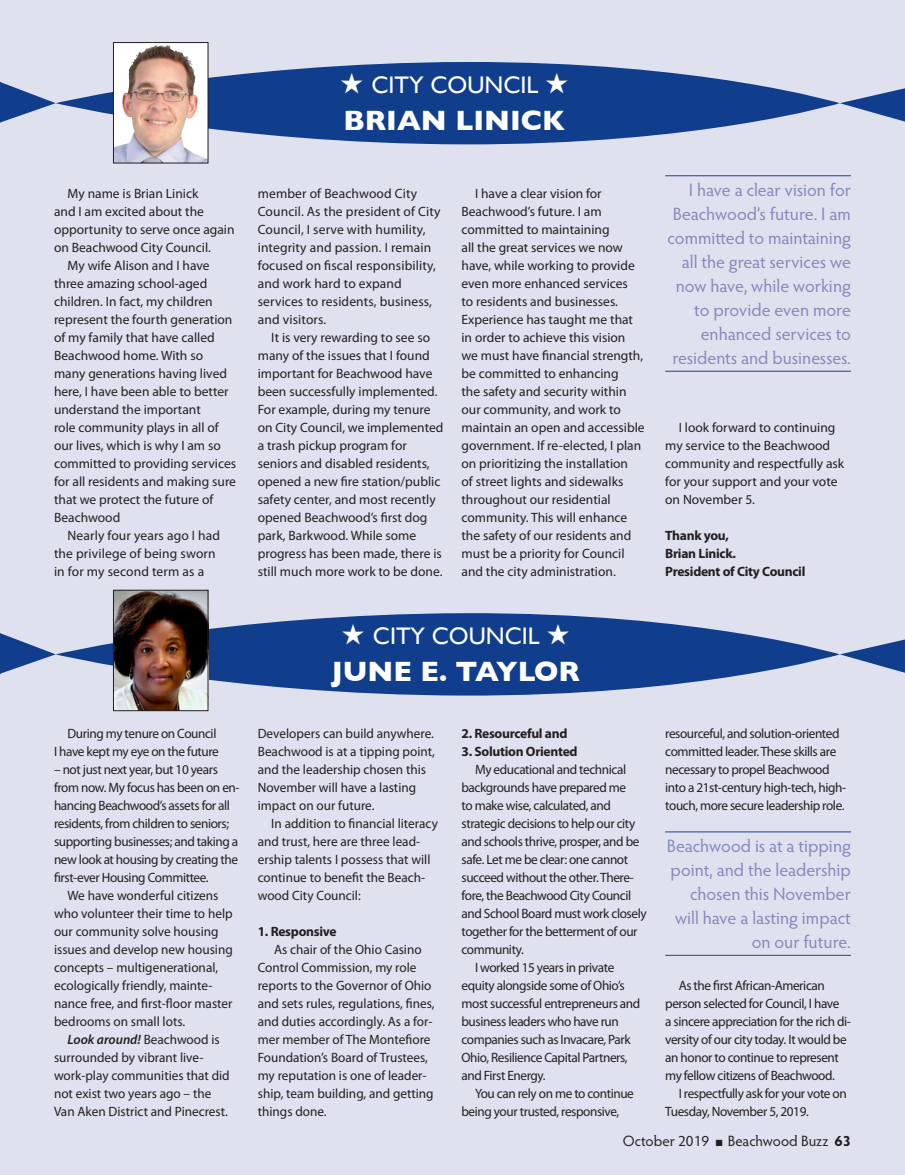
<style>
.page{position:relative;width:905px;height:1175px;background:#fff}
.page>*{position:absolute;margin:0;border:0;box-sizing:border-box;transform-origin:0 0}
.Main_Header{font:700 28.5px "Gill Sans";color:#fff}
.Main_Header-2{font:24px "Gill Sans";color:#fff}
.Callout{font:18px/24px "Hypatia Sans Pro";color:#8688ba;text-align:right}
.t1{font:15px "Hypatia Sans Pro";color:#231f20}
.Text_Indent{font:13.5px/18px "Myriad Pro";color:#231f20}
.Text_Indent-2{font:13.5px/18px "Myriad Pro";letter-spacing:-.03em;color:#231f20}
.Text_No_Indent{font:700 13.5px "Myriad Pro";letter-spacing:-.02em;color:#231f20}
.s1{font-weight:600;font-style:italic}
.s2{font-weight:700}
</style>
<div class="page">
<div style="left:0;top:0;width:904px;height:1174px;background:#e0e1ee"></div>
<svg style="left:1px;top:61px;width:903px;height:84px;fill:#103d8c"></svg>
<svg style="left:1px;top:612px;width:903px;height:84px;fill:#103d8c"></svg>
<svg style="left:0;top:81px;width:1px;height:42px"></svg>
<svg style="left:0;top:633px;width:1px;height:42px"></svg>
<img style="left:115px;top:592px;width:91px;height:117px">
<div style="left:113px;top:590px;width:95px;height:121px;border:1px solid #231f20"></div>
<img style="left:115px;top:44px;width:91px;height:117px">
<img style="left:122px;top:45px;width:48px;height:99px">
<div style="left:113px;top:42px;width:95px;height:121px;border:1px solid #231f20"></div>
<hr style="left:665px;top:831px;width:186px;height:1px;background:#253f8e">
<hr style="left:665px;top:955px;width:186px;height:1px;background:#253f8e">
<hr style="left:665px;top:175px;width:186px;height:1px;background:#253f8e">
<hr style="left:665px;top:371px;width:186px;height:1px;background:#253f8e">
<p class="Main_Header-2" style="left:340px;top:70px;width:230px">★ CITY COUNCIL ★</p>
<p class="Main_Header" style="left:343px;top:98px;width:223px">BRIAN LINICK</p>
<p class="Text_Indent" style="left:54px;top:185px;width:182px;text-indent:14px">My name is Brian Linick<br>and I am excited about the opportunity to serve once again on Beachwood City Council.</p>
<p class="Text_Indent" style="left:54px;top:257px;width:184px;text-indent:14px">My wife Alison and I have three amazing school-aged children. In fact, my children represent the fourth generation of my family that have called<br>Beachwood home. With so many generations having lived here, I have been able to better understand the important<br>role community plays in all of our lives, which is why I am so committed to providing services for all residents and making sure that we protect the future of<br>Beachwood</p>
<p class="Text_Indent" style="left:54px;top:527px;width:168px;text-indent:14px">Nearly four years ago I had the privilege of being sworn in for my second term as a</p>
<p class="Text_Indent-2" style="left:54px;top:725px;width:166px;text-align:right">During my tenure on Council<br>I have kept my eye on the future</p>
<p class="Text_Indent-2" style="left:54px;top:761px;width:187px">– not just next year, but 10 years from now. My focus has been on en&shy;hancing Beachwood’s assets for all residents, from children to seniors; supporting businesses; and taking a new look at housing by creating the first-ever Housing Committee.</p>
<p class="Text_Indent" style="left:54px;top:887px;width:180px;text-indent:13px">We have wonderful citizens who volunteer their time to help our community solve housing issues and develop new housing concepts – multigenerational, ecologically friendly, mainte&shy;nance free, and first-floor master bedrooms on small lots.</p>
<p class="Text_Indent" style="left:54px;top:1031px;width:177px;text-indent:13px"><span class="s1">Look around!</span> Beachwood is surrounded by vibrant live&shy;work-play communities that did not exist two years ago – the<br>Van Aken District and Pinecrest.</p>
<p class="Text_Indent" style="left:258px;top:185px;width:184px">member of Beachwood City<br>Council. As the president of City<br>Council, I serve with humility, integrity and passion. I remain focused on fiscal responsibility, and work hard to expand services to residents, business, and visitors.</p>
<p class="Text_Indent" style="left:258px;top:329px;width:187px;text-indent:14px">It is very rewarding to see so many of the issues that I found important for Beachwood have been successfully implemented.<br>For example, during my tenure on City Council, we implemented a trash pickup program for seniors and disabled residents, opened a new fire station/public safety center, and most recently opened Beachwood’s first dog park, Barkwood. While some progress has been made, there is still much more work to be done.</p>
<p class="Text_Indent" style="left:461px;top:185px;width:185px;text-indent:14px">I have a clear vision for<br>Beachwood’s future. I am committed to maintaining<br>all the great services we now have, while working to provide even more enhanced services<br>to residents and businesses.<br>Experience has taught me that in order to achieve this vision we must have financial strength, be committed to enhancing<br>the safety and security within our community, and work to maintain an open and accessible government. If re-elected, I plan on prioritizing the installation<br>of street lights and sidewalks throughout our residential community. This will enhance the safety of our residents and must be a priority for Council and the city administration.</p>
<p class="Callout" style="left:667px;top:177px;width:185px">I have a clear vision for<br>Beachwood’s future. I am committed to maintaining all the great services we now have, while working to provide even more enhanced services to residents and businesses.</p>
<p class="Text_Indent" style="left:665px;top:419px;width:180px;text-indent:14px">I look forward to continuing my service to the Beachwood community and respectfully ask for your support and your vote on November 5.</p>
<p class="Text_No_Indent" style="left:665px;top:528px;width:65px">Thank you,</p>
<p class="Text_No_Indent" style="left:665px;top:546px;width:72px">Brian Linick.</p>
<p class="Text_No_Indent" style="left:665px;top:564px;width:142px">President of City Council</p>
<p class="Main_Header-2" style="left:341px;top:621px;width:230px">★ CITY COUNCIL ★</p>
<p class="Main_Header" style="left:331px;top:649px;width:250px">JUNE E. TAYLOR</p>
<p class="Text_Indent" style="left:258px;top:725px;width:179px">Developers can build anywhere.<br>Beachwood is at a tipping point, and the leadership chosen this<br>November will have a lasting impact on our future.</p>
<p class="Text_Indent" style="left:258px;top:815px;width:182px;text-indent:13px">In addition to financial literacy and trust, here are three lead&shy;ership talents I possess that will continue to benefit the Beach&shy;wood City Council:</p>
<p class="Text_No_Indent" style="left:258px;top:924px;width:80px">1. Responsive</p>
<p class="Text_Indent" style="left:258px;top:941px;width:178px;text-indent:16px">As chair of the Ohio Casino<br>Control Commission, my role reports to the Governor of Ohio and sets rules, regulations, fines, and duties accordingly. As a for&shy;mer member of The Montefiore<br>Foundation’s Board of Trustees, my reputation is one of leader&shy;ship, team building, and getting things done.</p>
<p class="Text_No_Indent" style="left:461px;top:726px;width:107px">2. Resourceful and</p>
<p class="Text_No_Indent" style="left:461px;top:744px;width:118px">3. Solution Oriented</p>
<p class="Text_Indent-2" style="left:461px;top:761px;width:187px;text-indent:13px">My educational and technical backgrounds have prepared me<br>to make wise, calculated, and strategic decisions to help our city and schools thrive, prosper, and be safe. Let me be clear: one cannot succeed without the other. There&shy;fore, the Beachwood City Council and School Board must work closely together for the betterment of our community.</p>
<p class="Text_Indent-2" style="left:461px;top:959px;width:180px;text-indent:13px">I worked 15 years in private equity alongside some of Ohio’s most successful entrepreneurs and business leaders who have run companies such as Invacare, Park<br>Ohio, Resilience Capital Partners, and First Energy.</p>
<p class="Text_Indent-2" style="left:461px;top:1085px;width:174px;text-indent:13px">You can rely on me to continue being your trusted, responsive,</p>
<p class="Text_Indent-2" style="left:665px;top:725px;width:182px">resourceful, and solution-oriented committed leader. These skills are necessary to propel Beachwood into a 21st-century high-tech, high&shy;touch, more secure leadership role.</p>
<p class="Callout" style="left:666px;top:833px;width:186px">Beachwood is at a tipping point, and the leadership chosen this November will have a lasting impact on our future.</p>
<p class="Text_Indent-2" style="left:665px;top:977px;width:187px;text-indent:13px">As the first African-American person selected for Council, I have<br>a sincere appreciation for the rich di&shy;versity of our city today. It would be an honor to continue to represent my fellow citizens of Beachwood.</p>
<p class="Text_Indent-2" style="left:665px;top:1085px;width:183px;text-indent:13px">I respectfully ask for your vote on<br>Tuesday, November 5, 2019.</p>
<p class="t1" style="left:622px;top:1131px;width:230px">October 2019 ■ Beachwood Buzz <span class="s2">63</span></p>
</div>
